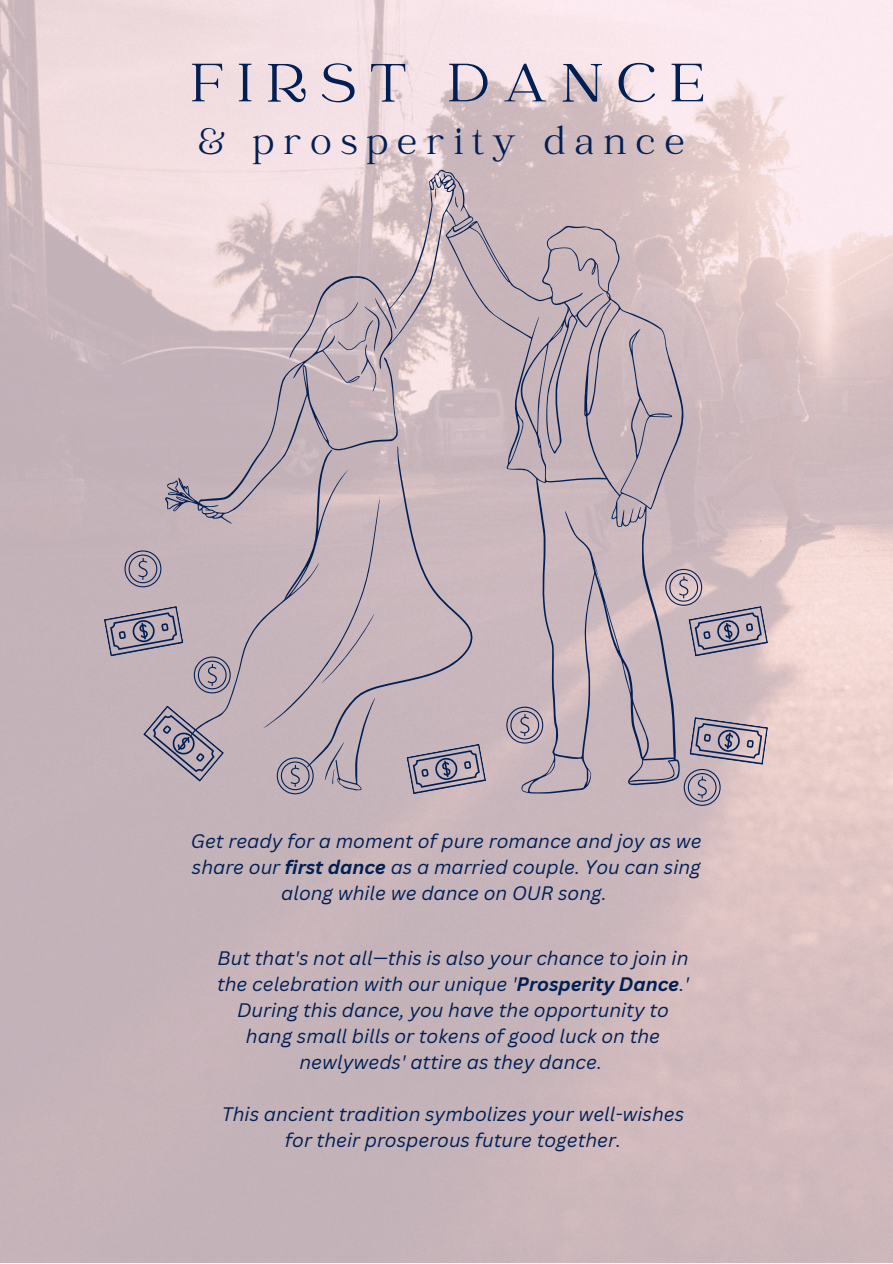
<style>
.page{position:relative;width:893px;height:1264px;background:#fff}
.page>*{position:absolute;margin:0;border:0;box-sizing:border-box;transform-origin:0 0}
.t1{font:60px "Catchy Mager";letter-spacing:.235em;color:#001f55}
.t2{font:40.5px "Catchy Mager";letter-spacing:.235em;color:#001f55}
.t3{font:italic 19.05px/25.8px "Canva Sans";color:#001f55;text-align:center}
.s1{font-weight:700}
</style>
<div class="page">
<img style="left:0;top:0;width:892px;height:1261px">
<svg style="left:165px;top:169px;width:518px;height:624px;background:#c6b5bb"></svg>
<svg style="left:406px;top:743px;width:80px;height:51px;background:#a198a7"></svg>
<svg style="left:104px;top:606px;width:79px;height:50px;background:#9b94a4"></svg>
<svg style="left:143px;top:705px;width:81px;height:77px;background:#a89eab"></svg>
<svg style="left:194px;top:656px;width:37px;height:37px"></svg>
<svg style="left:277px;top:757px;width:36px;height:37px"></svg>
<svg style="left:506px;top:706px;width:37px;height:37px"></svg>
<svg style="left:683px;top:717px;width:85px;height:88px;background:#b7a8b1"></svg>
<svg style="left:665px;top:569px;width:103px;height:87px;background:#b6a8b2"></svg>
<svg style="left:124px;top:550px;width:37px;height:37px"></svg>
<h1 class="t1" style="left:191px;top:54px;width:515px">FIRST DANCE</h1>
<h2 class="t2" style="left:198px;top:122px;width:488px">&amp; prosperity dance</h2>
<p class="t3" style="left:191px;top:827px;width:512px">Get ready for a moment of pure romance and joy as we share our <span class="s1">first dance</span> as a married couple. You can sing along while we dance on OUR song.</p>
<p class="t3" style="left:217px;top:945px;width:473px">But that's not all—this is also your chance to join in the celebration with our unique '<span class="s1">Prosperity Dance</span>.' During this dance, you have the opportunity to hang small bills or tokens of good luck on the newlyweds' attire as they dance.</p>
<p class="t3" style="left:222px;top:1100px;width:464px">This ancient tradition symbolizes your well-wishes for their prosperous future together.</p>
</div>
